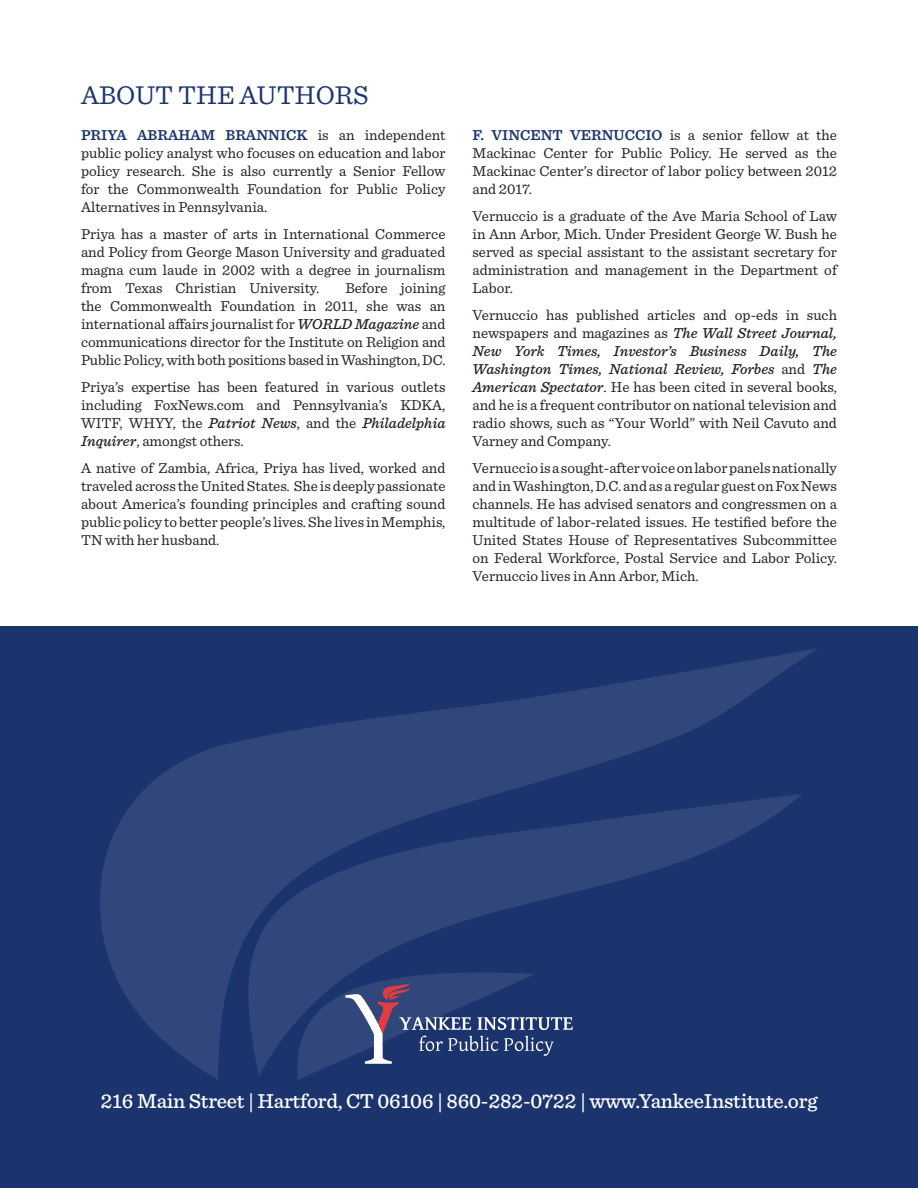
<style>
.page{position:relative;width:918px;height:1188px;background:#fff}
.page>*{position:absolute;margin:0;border:0;box-sizing:border-box;transform-origin:0 0}
.t1{font:27px "Sentinel";color:#1b346d}
.t2{font:500 21px "Sentinel";letter-spacing:-.01em;color:#fff}
.t3{font:15px/18px "Sentinel";color:#241f1f;text-align:justify}
.s1{font-weight:600;color:#1b346d}
.s2{font-weight:500;font-style:italic}
</style>
<div class="page">
<div style="left:0;top:626px;width:918px;height:562px;background:#1b346d"></div>
<svg style="left:100px;top:649px;width:716px;height:430px"></svg>
<svg style="left:231px;top:794px;width:572px;height:282px"></svg>
<svg style="left:291px;top:965px;width:282px;height:115px"></svg>
<h1 class="t1" style="left:81px;top:75px;width:289px">ABOUT THE AUTHORS</h1>
<p class="t3" style="left:81px;top:125px;width:366px"><span class="s1">PRIYA ABRAHAM BRANNICK</span> is an independent public policy analyst who focuses on education and labor policy research. She is also currently a Senior Fellow for the Commonwealth Foundation for Public Policy Alternatives in Pennsylvania.</p>
<p class="t3" style="left:81px;top:224px;width:366px">Priya has a master of arts in International Commerce and Policy from George Mason University and graduated magna cum laude in 2002 with a degree in journalism from Texas Christian University.</p>
<p class="t3" style="left:81px;top:278px;width:366px;text-indent:264px">Before joining the Commonwealth Foundation in 2011, she was an international affairs journalist for <span class="s2">WORLD Magazine</span> and communications director for the Institute on Religion and Public Policy, with both positions based in Washington, DC.</p>
<p class="t3" style="left:81px;top:377px;width:366px">Priya’s expertise has been featured in various outlets including FoxNews.com and Pennsylvania’s KDKA, WITF, WHYY, the <span class="s2">Patriot News</span>, and the <span class="s2">Philadelphia Inquirer</span>, amongst others.</p>
<p class="t3" style="left:81px;top:458px;width:366px">A native of Zambia, Africa, Priya has lived, worked and traveled across the United States. She is deeply passionate about America’s founding principles and crafting sound public policy to better people’s lives. She lives in Memphis, TN with her husband.</p>
<p class="t3" style="left:472px;top:125px;width:366px"><span class="s1">F. VINCENT VERNUCCIO</span> is a senior fellow at the Mackinac Center for Public Policy. He served as the Mackinac Center’s director of labor policy between 2012 and 2017.</p>
<p class="t3" style="left:472px;top:206px;width:366px">Vernuccio is a graduate of the Ave Maria School of Law in Ann Arbor, Mich. Under President George W. Bush he served as special assistant to the assistant secretary for administration and management in the Department of Labor.</p>
<p class="t3" style="left:472px;top:305px;width:366px">Vernuccio has published articles and op-eds in such newspapers and magazines as <span class="s2">The Wall Street Journal, New York Times, Investor’s Business Daily, The Washington Times, National Review, Forbes</span> and <span class="s2">The American Spectator</span>. He has been cited in several books, and he is a frequent contributor on national television and radio shows, such as “Your World” with Neil Cavuto and Varney and Company.</p>
<p class="t3" style="left:472px;top:458px;width:366px">Vernuccio is a sought-after voice on labor panels nationally and in Washington, D.C. and as a regular guest on Fox News channels. He has advised senators and congressmen on a multitude of labor-related issues. He testified before the United States House of Representatives Subcommittee on Federal Workforce, Postal Service and Labor Policy.<br>Vernuccio lives in Ann Arbor, Mich.</p>
<h2 class="t2" style="left:101px;top:1085px;width:718px">216 Main Street | Hartford, CT 06106 | 860-282-0722 | www.YankeeInstitute.org</h2>
</div>
